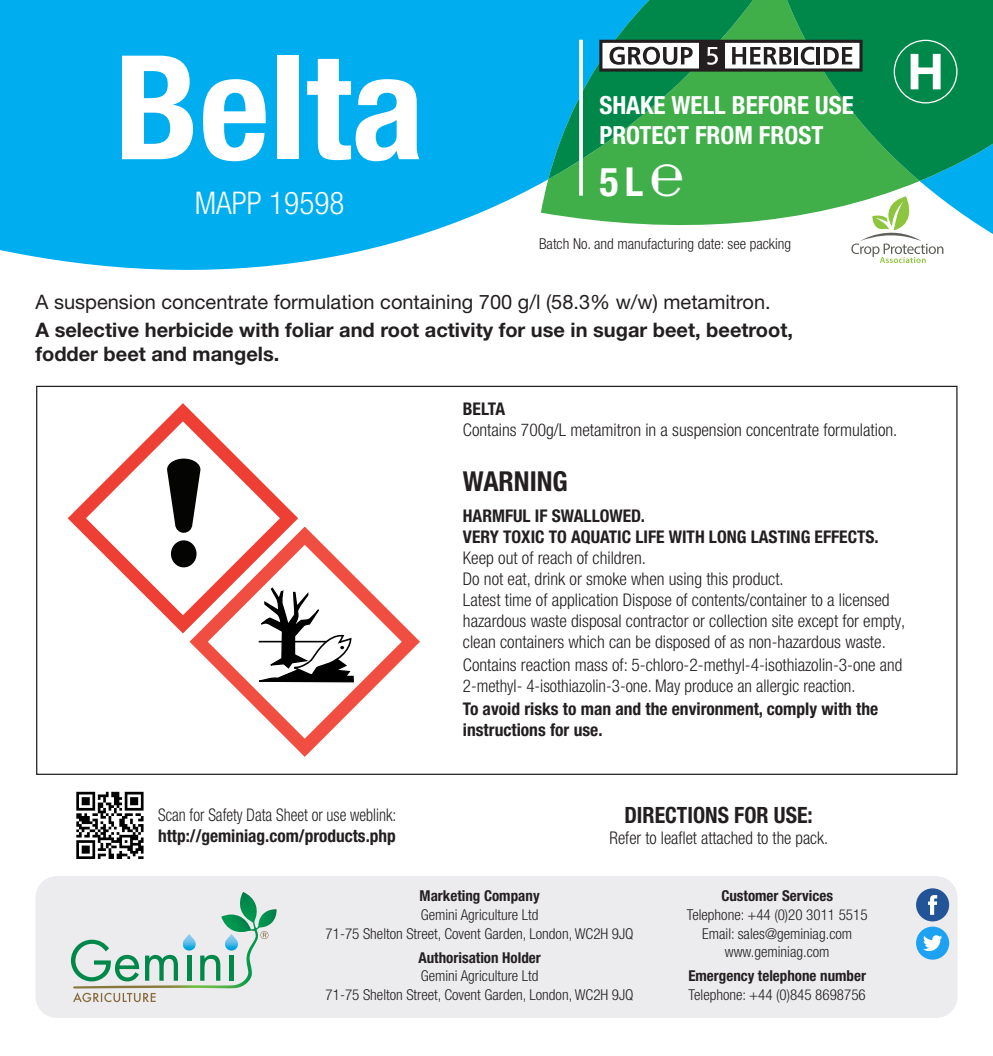
<style>
.page{position:relative;width:993px;height:1056px;background:#fff}
.page>*{position:absolute;margin:0;border:0;box-sizing:border-box;transform-origin:0 0}
.t1{font:700 condensed 145px "Helvetica Neue LT Pro";color:#fff;scale:1.05 1}
.t2{font:700 condensed 40px "Helvetica Neue LT Pro";color:#fff}
.t3{font:300 condensed 31.25px "Helvetica Neue LT Pro";color:#fff}
.t4{font:700 condensed 27.5px "Helvetica Neue LT Pro";color:#231f20}
.t5{font:700 condensed 25px/30px "Helvetica Neue LT Pro";color:#fff}
.t6{font:700 condensed 22.5px "Helvetica Neue LT Pro";color:#231f20}
.t7{font:700 20px/24px "Helvetica Neue LT Pro";color:#231f20}
.t8{font:20px "Helvetica Neue LT Pro";color:#231f20}
.t9{font:300 condensed 17.5px/21px "Helvetica Neue LT Pro";color:#231f20}
.t10{font:700 condensed 17.5px/21px "Helvetica Neue LT Pro";color:#231f20}
.t11{font:300 condensed 17.5px "Helvetica Neue LT Pro";color:#231f20;scale:.9 1}
.t12{font:300 condensed 15px/18.8px "Helvetica Neue LT Pro";color:#231f20;text-align:center}
.t13{font:700 condensed 15px "Helvetica Neue LT Pro";color:#231f20}
.s1{font-weight:300;font-size:45px}
</style>
<div class="page">
<div style="left:0;top:0;width:540px;height:270px;background:#00aeef"></div>
<svg style="left:887px;top:181px;width:105px;height:83px"></svg>
<svg style="left:540px;top:0;width:379px;height:226px;fill:#40ae49"></svg>
<svg style="left:548px;top:0;width:51px;height:179px;fill:#00aeef"></svg>
<svg style="left:851px;top:196px;width:92px;height:67px"></svg>
<hr style="left:579px;top:40px;width:3px;height:156px;background:#fff">
<div style="left:35px;top:876px;width:922px;height:142px;background:#ececee;border-radius:21px"></div>
<svg style="left:73px;top:992px;width:83px;height:10px"></svg>
<img style="left:72px;top:934px;width:186px;height:54px">
<svg style="left:249px;top:923px;width:19px;height:16px"></svg>
<img style="left:221px;top:914px;width:30px;height:19px">
<img style="left:239px;top:892px;width:18px;height:31px">
<img style="left:258px;top:909px;width:19px;height:19px">
<div style="left:915px;top:888px;width:33px;height:33px;background:#225497;border-radius:50%"></div>
<svg style="left:928px;top:895px;width:8px;height:20px"></svg>
<div style="left:915px;top:927px;width:33px;height:33px;background:#1da1f2;border-radius:50%"></div>
<svg style="left:923px;top:935px;width:19px;height:16px"></svg>
<svg style="left:189px;top:527px;width:231px;height:230px"></svg>
<svg style="left:258px;top:586px;width:96px;height:97px"></svg>
<svg style="left:68px;top:403px;width:230px;height:230px"></svg>
<svg style="left:599px;top:0;width:393px;height:181px"></svg>
<svg style="left:76px;top:792px;width:67px;height:67px"></svg>
<h1 class="t1" style="left:114px;top:21px;width:297px">Belta</h1>
<h3 class="t3" style="left:195px;top:184px;width:151px">MAPP 19598</h3>
<h3 class="t5" style="left:599px;top:90px;width:256px">SHAKE WELL BEFORE USE<br>PROTECT FROM FROST</h3>
<h2 class="t2" style="left:599px;top:157px;width:86px">5 L<span class="s1">℮</span></h2>
<p class="t12" style="left:539px;top:234px;width:253px">Batch No. and manufacturing date: see packing</p>
<p class="t8" style="left:35px;top:290px;width:736px">A suspension concentrate formulation containing 700 g/l (58.3% w/w) metamitron.</p>
<p class="t7" style="left:35px;top:317px;width:758px">A selective herbicide with foliar and root activity for use in sugar beet, beetroot, fodder beet and mangels.</p>
<p class="t11" style="left:158px;top:805px;width:266px">Scan for Safety Data Sheet or use weblink:</p>
<p class="t10" style="left:158px;top:825px;width:239px">http://geminiag.com/products.php</p>
<p class="t10" style="left:463px;top:399px;width:44px">BELTA</p>
<p class="t9" style="left:463px;top:420px;width:436px">Contains 700g/L metamitron in a suspension concentrate formulation.</p>
<h3 class="t4" style="left:463px;top:464px;width:106px">WARNING</h3>
<p class="t10" style="left:463px;top:506px;width:417px">HARMFUL IF SWALLOWED.<br>VERY TOXIC TO AQUATIC LIFE WITH LONG LASTING EFFECTS.</p>
<p class="t9" style="left:463px;top:547px;width:444px">Keep out of reach of children.<br>Do not eat, drink or smoke when using this product.<br>Latest time of application Dispose of contents/container to a licensed hazardous waste disposal contractor or collection site except for empty, clean containers which can be disposed of as non-hazardous waste.</p>
<p class="t9" style="left:463px;top:654px;width:441px">Contains reaction mass of: 5-chloro-2-methyl-4-isothiazolin-3-one and<br>2-methyl- 4-isothiazolin-3-one. May produce an allergic reaction.</p>
<p class="t10" style="left:463px;top:698px;width:416px">To avoid risks to man and the environment, comply with the instructions for use.</p>
<p class="t6" style="left:624px;top:801px;width:190px">DIRECTIONS FOR USE:</p>
<p class="t9" style="left:609px;top:827px;width:220px">Refer to leaflet attached to the pack.</p>
<p class="t13" style="left:419px;top:887px;width:122px">Marketing Company</p>
<p class="t12" style="left:325px;top:905px;width:309px">Gemini Agriculture Ltd<br>71-75 Shelton Street, Covent Garden, London, WC2H 9JQ</p>
<p class="t13" style="left:418px;top:948px;width:124px">Authorisation Holder</p>
<p class="t12" style="left:325px;top:966px;width:309px">Gemini Agriculture Ltd<br>71-75 Shelton Street, Covent Garden, London, WC2H 9JQ</p>
<p class="t13" style="left:721px;top:887px;width:113px">Customer Services</p>
<p class="t12" style="left:686px;top:905px;width:182px">Telephone: +44 (0)20 3011 5515<br>Email: sales@geminiag.com www.geminiag.com</p>
<p class="t13" style="left:688px;top:967px;width:179px">Emergency telephone number</p>
<p class="t12" style="left:688px;top:985px;width:178px">Telephone: +44 (0)845 8698756</p>
</div>
